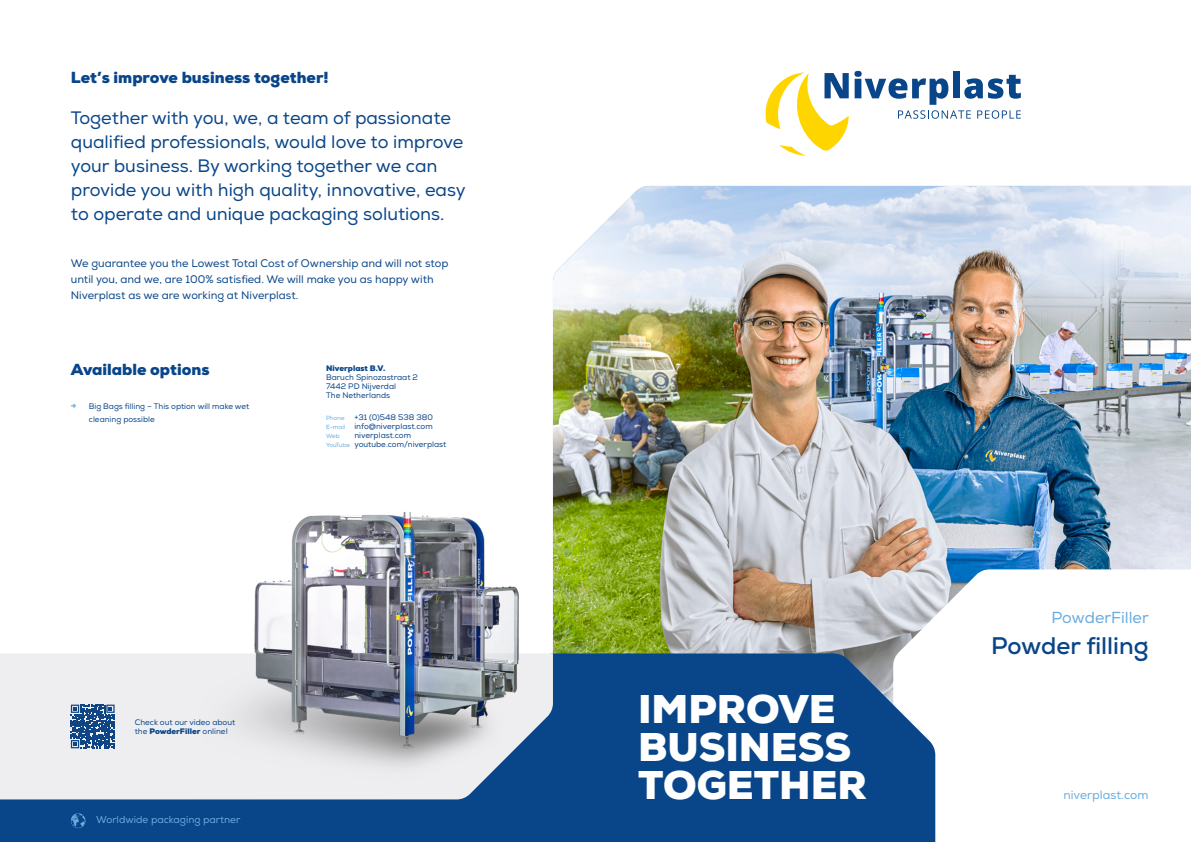
<style>
.page{position:relative;width:1191px;height:842px;background:#fff}
.page>*{position:absolute;margin:0;border:0;box-sizing:border-box;transform-origin:0 0}
.t1{font:900 40px/38px "Nexa";color:#fff}
.t2{font:700 24px "Nexa";color:#094589}
.t3{font:18px/24px "Nexa";color:#094589}
.t4{font:900 16px "Nexa";color:#094589}
.t5{font:16px "Nexa";color:#69acdf}
.t6{font:12px "Nexa";color:#69acdf}
.t7{font:11px/16px "Nexa";color:#094589}
.t8{font:10px "Nexa";color:#69acdf}
.t9{font:8px/9px "Nexa";color:#094589}
.t10{font:900 8px "Nexa";color:#094589}
.t11{font:6px/9px "Nexa";color:#69acdf}
.s1{font-weight:900;font-size:9px;color:#69acdf}
.s2{font-weight:900}
</style>
<div class="page">
<img style="left:553px;top:186px;width:638px;height:467px">
<svg style="left:893px;top:569px;width:298px;height:273px"></svg>
<svg style="left:0;top:653px;width:935px;height:189px;fill:#094589"></svg>
<div style="left:0;top:653px;width:145px;height:146px;background:#eeeef0"></div>
<svg style="left:765px;top:72px;width:83px;height:84px"></svg>
<svg style="left:854px;top:71px;width:166px;height:48px"></svg>
<svg style="left:71px;top:705px;width:44px;height:43px"></svg>
<svg style="left:71px;top:813px;width:14px;height:15px"></svg>
<img style="left:145px;top:306px;width:483px;height:536px">
<h3 class="t4" style="left:71px;top:67px;width:259px">Let’s improve business together!</h3>
<h3 class="t3" style="left:71px;top:106px;width:396px">Together with you, we, a team of passionate qualified professionals, would love to improve your business. By working together we can provide you with high quality, innovative, easy to operate and unique packaging solutions.</h3>
<h3 class="t7" style="left:71px;top:255px;width:379px">We guarantee you the Lowest Total Cost of Ownership and will not stop until you, and we, are 100% satisfied. We will make you as happy with<br>Niverplast as we are working at Niverplast.</h3>
<h3 class="t4" style="left:71px;top:360px;width:140px">Available options</h3>
<p class="t9" style="left:89px;top:400px;width:162px;line-height:13px;text-indent:-18px"><span class="s1">→</span> Big Bags filling – This option will make wet cleaning possible</p>
<p class="t10" style="left:326px;top:363px;width:61px">Niverplast B.V.</p>
<p class="t9" style="left:326px;top:373px;width:93px">Baruch Spinozastraat 2<br>7442 PD Nijverdal<br>The Netherlands</p>
<p class="t9" style="left:354px;top:413px;width:93px">+31 (0)548 538 380 info@niverplast.com niverplast.com youtube.com/niverplast</p>
<p class="t11" style="left:326px;top:414px;width:25px">Phone<br>E-mail<br>Web<br>YouTube</p>
<p class="t9" style="left:135px;top:718px;width:102px">Check out our video about the <span class="s2">PowderFiller</span> online!</p>
<p class="t8" style="left:96px;top:814px;width:146px">Worldwide packaging partner</p>
<h1 class="t1" style="left:638px;top:691px;width:230px">IMPROVE<br>BUSINESS<br>TOGETHER</h1>
<h3 class="t5" style="left:1051px;top:608px;width:99px">PowderFiller</h3>
<h2 class="t2" style="left:991px;top:630px;width:159px">Powder filling</h2>
<h3 class="t6" style="left:1063px;top:788px;width:86px">niverplast.com</h3>
</div>
